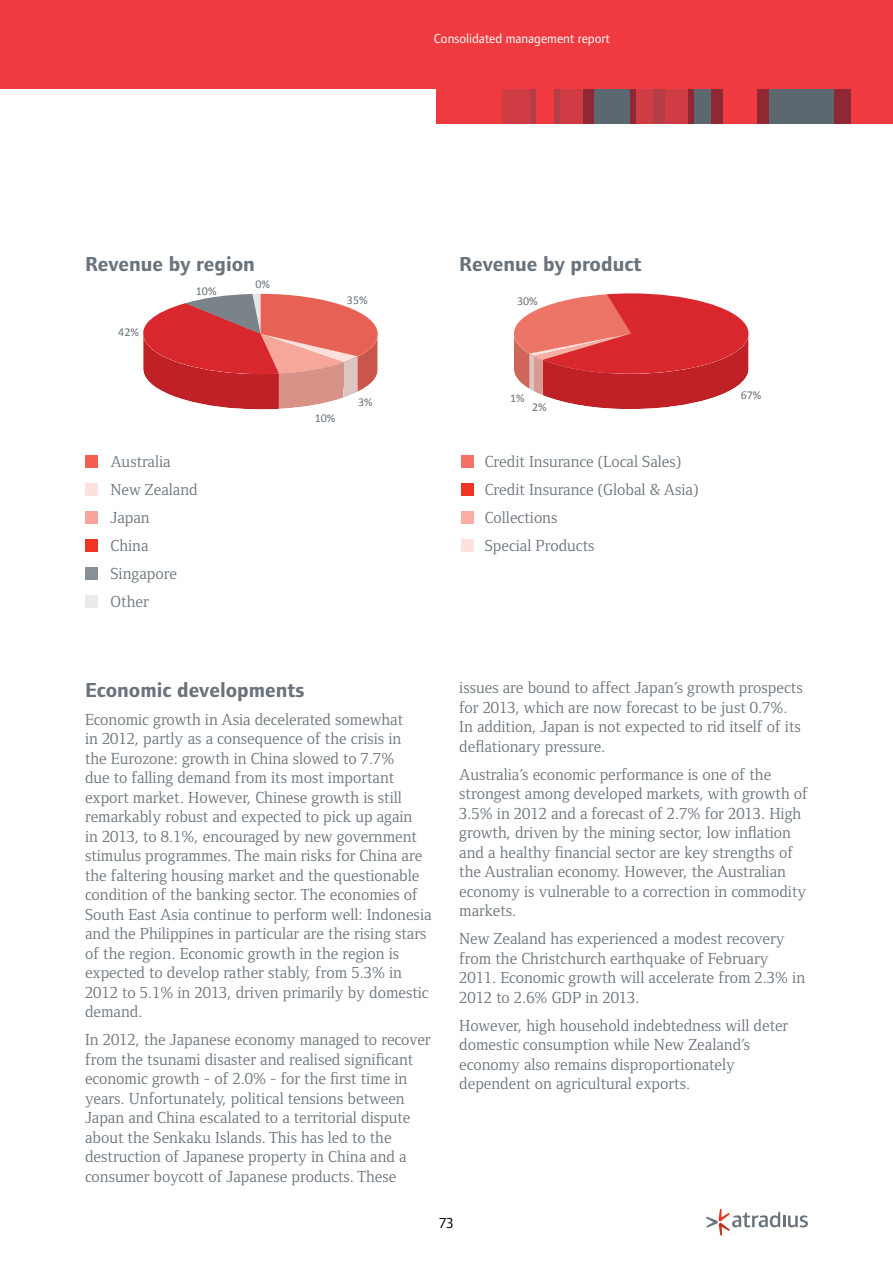
<style>
.page{position:relative;width:893px;height:1263px;background:#fff}
.page>*{position:absolute;margin:0;border:0;box-sizing:border-box;transform-origin:0 0}
.t1{font:700 21px "Foundry Form Sans";color:#6a737b}
.t2{font:16.5px/19.5px "Foundry Form Serif";color:#6a737b}
.t3{font:15px "Foundry Form Sans";color:#000}
.t4{font:13.5px "Foundry Form Sans";color:#fff}
.t5{font:12px "Calibri";color:#6a737b}
</style>
<div class="page">
<div style="left:0;top:0;width:438px;height:89px;background:#ef3b3f"></div>
<div style="left:436px;top:0;width:457px;height:124px;background:#ef3b3f"></div>
<div style="left:530px;top:89px;width:6px;height:35px;background:#b53d46"></div>
<div style="left:503px;top:89px;width:27px;height:35px;background:#cf3c43"></div>
<div style="left:559px;top:89px;width:24px;height:35px;background:#cf3c43"></div>
<div style="left:636px;top:89px;width:17px;height:35px;background:#cf3c43"></div>
<div style="left:665px;top:89px;width:23px;height:35px;background:#cf3c43"></div>
<div style="left:583px;top:89px;width:12px;height:35px;background:#902833"></div>
<div style="left:653px;top:89px;width:12px;height:35px;background:#b53d46"></div>
<div style="left:711px;top:89px;width:12px;height:35px;background:#902833"></div>
<div style="left:833px;top:89px;width:18px;height:35px;background:#902833"></div>
<div style="left:757px;top:89px;width:12px;height:35px;background:#902833"></div>
<div style="left:554px;top:89px;width:5px;height:35px;background:#b53d46"></div>
<div style="left:595px;top:89px;width:35px;height:35px;background:#5b6870"></div>
<div style="left:769px;top:89px;width:64px;height:35px;background:#5b6870"></div>
<div style="left:630px;top:89px;width:6px;height:35px;background:#902833"></div>
<div style="left:693px;top:89px;width:18px;height:35px;background:#5b6870"></div>
<div style="left:688px;top:89px;width:5px;height:35px;background:#902833"></div>
<svg style="left:706px;top:1209px;width:102px;height:27px"></svg>
<svg style="left:143px;top:294px;width:235px;height:115px;background:#d96e6d"></svg>
<svg style="left:514px;top:293px;width:234px;height:116px;background:#db595a"></svg>
<div style="left:85px;top:484px;width:13px;height:12px;background:#fde1de"></div>
<div style="left:85px;top:456px;width:13px;height:12px;background:#f25f52"></div>
<div style="left:85px;top:511px;width:13px;height:13px;background:#f8a49c"></div>
<div style="left:85px;top:539px;width:13px;height:13px;background:#ee3524"></div>
<div style="left:86px;top:567px;width:12px;height:13px;background:#888f96"></div>
<div style="left:86px;top:595px;width:12px;height:13px;background:#e9eaeb"></div>
<div style="left:461px;top:484px;width:13px;height:12px;background:#ee3524"></div>
<div style="left:461px;top:456px;width:13px;height:12px;background:#f37166"></div>
<div style="left:461px;top:511px;width:13px;height:13px;background:#f8aea7"></div>
<div style="left:461px;top:539px;width:13px;height:13px;background:#fde1de"></div>
<p class="t4" style="left:434px;top:31px;width:178px">Consolidated management report</p>
<p class="t1" style="left:85px;top:253px;width:171px">Revenue by region</p>
<p class="t5" style="left:118px;top:325px;width:22px">42%</p>
<p class="t5" style="left:196px;top:283px;width:22px">10%</p>
<p class="t5" style="left:255px;top:277px;width:16px">0%</p>
<p class="t2" style="left:111px;top:448px;width:89px;line-height:28px">Australia<br>New Zealand<br>Japan<br>China<br>Singapore<br>Other</p>
<p class="t5" style="left:347px;top:292px;width:22px">35%</p>
<p class="t5" style="left:315px;top:410px;width:22px">10%</p>
<p class="t5" style="left:358px;top:395px;width:16px">3%</p>
<p class="t1" style="left:459px;top:253px;width:184px">Revenue by product</p>
<p class="t5" style="left:517px;top:293px;width:22px">30%</p>
<p class="t5" style="left:510px;top:390px;width:16px">1%</p>
<p class="t5" style="left:532px;top:399px;width:16px">2%</p>
<p class="t2" style="left:485px;top:448px;width:215px;line-height:28px">Credit Insurance (Local Sales)<br>Credit Insurance (Global &amp; Asia)<br>Collections<br>Special Products</p>
<p class="t5" style="left:741px;top:388px;width:22px">67%</p>
<p class="t1" style="left:85px;top:678px;width:221px">Economic developments</p>
<p class="t2" style="left:85px;top:709px;width:348px">Economic growth in Asia decelerated somewhat<br>in 2012, partly as a consequence of the crisis in<br>the Eurozone: growth in China slowed to 7.7%<br>due to falling demand from its most important export market. However, Chinese growth is still remarkably robust and expected to pick up again<br>in 2013, to 8.1%, encouraged by new government stimulus programmes. The main risks for China are the faltering housing market and the questionable condition of the banking sector. The economies of South East Asia continue to perform well: Indonesia and the Philippines in particular are the rising stars of the region. Economic growth in the region is expected to develop rather stably, from 5.3% in 2012 to 5.1% in 2013, driven primarily by domestic demand.</p>
<p class="t2" style="left:85px;top:1030px;width:347px">In 2012, the Japanese economy managed to recover from the tsunami disaster and realised significant economic growth - of 2.0% - for the first time in years. Unfortunately, political tensions between Japan and China escalated to a territorial dispute about the Senkaku Islands. This has led to the destruction of Japanese property in China and a consumer boycott of Japanese products. These</p>
<p class="t2" style="left:459px;top:678px;width:345px">issues are bound to affect Japan’s growth prospects for 2013, which are now forecast to be just 0.7%.<br>In addition, Japan is not expected to rid itself of its deflationary pressure.</p>
<p class="t2" style="left:459px;top:765px;width:350px">Australia’s economic performance is one of the strongest among developed markets, with growth of 3.5% in 2012 and a forecast of 2.7% for 2013. High growth, driven by the mining sector, low inflation and a healthy financial sector are key strengths of the Australian economy. However, the Australian economy is vulnerable to a correction in commodity markets.</p>
<p class="t2" style="left:459px;top:929px;width:347px">New Zealand has experienced a modest recovery from the Christchurch earthquake of February 2011. Economic growth will accelerate from 2.3% in 2012 to 2.6% GDP in 2013.</p>
<p class="t2" style="left:459px;top:1016px;width:330px">However, high household indebtedness will deter domestic consumption while New Zealand’s economy also remains disproportionately dependent on agricultural exports.</p>
<p class="t3" style="left:439px;top:1214px;width:16px">73</p>
</div>
